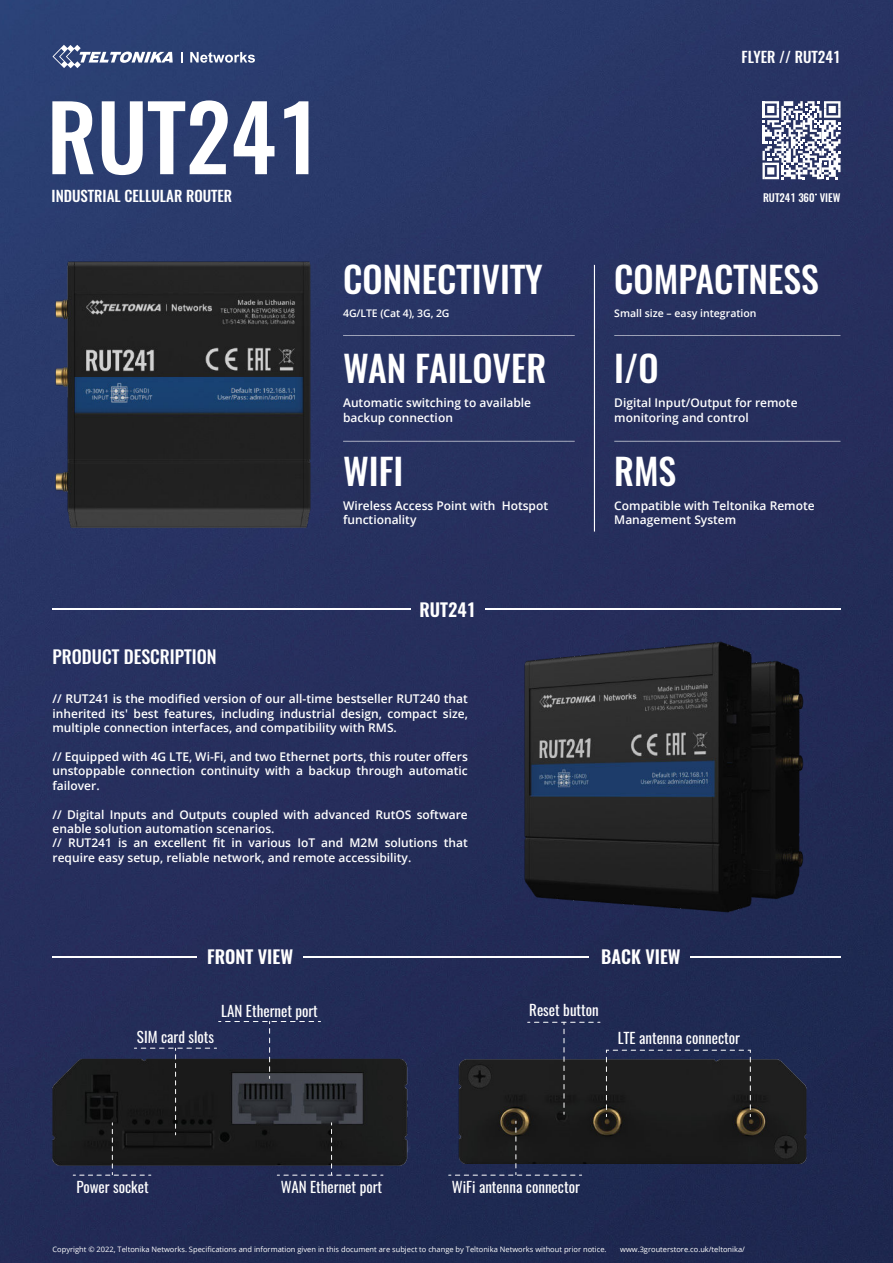
<style>
.page{position:relative;width:893px;height:1263px;background:#fff}
.page>*{position:absolute;margin:0;border:0;box-sizing:border-box;transform-origin:0 0}
.t1{font:500 90px "Oswald";color:#fff}
.t2{font:500 36px "Oswald";color:#fff}
.t3{font:600 18px "Oswald";color:#fff}
.t4{font:500 18px "Oswald";color:#fff}
.t5{font:15px "Oswald";color:#fff}
.t6{font:500 15px "Oswald";color:#fff}
.t7{font:600 12px/14.4px "Open Sans";color:#fff}
.t8{font:500 10.65px "Oswald";color:#fff}
.t9{font:600 10.5px "Open Sans";color:#fff}
.t10{font:7.5px "Open Sans";color:#fff}
</style>
<div class="page">
<img style="left:0;top:1px;width:892px;height:1262px">
<div style="left:32px;top:912px;width:400px;height:351px;background:#232b56"></div>
<hr style="left:53px;top:957px;width:144px;height:1px;background:#fff">
<hr style="left:303px;top:957px;width:285px;height:1px;background:#fff">
<hr style="left:53px;top:608px;width:358px;height:1px;background:#fff">
<svg style="left:52px;top:45px;width:121px;height:23px"></svg>
<svg style="left:181px;top:52px;width:2px;height:11px"></svg>
<svg style="left:190px;top:52px;width:65px;height:11px"></svg>
<hr style="left:594px;top:265px;width:1px;height:267px;background:#fff">
<hr style="left:343px;top:335px;width:232px;height:1px;background:#fff">
<hr style="left:343px;top:441px;width:232px;height:1px;background:#fff">
<hr style="left:614px;top:335px;width:226px;height:1px;background:#fff">
<hr style="left:614px;top:441px;width:226px;height:1px;background:#fff">
<img style="left:432px;top:1098px;width:400px;height:66px">
<svg style="left:73px;top:1021px;width:310px;height:155px;background:#212432"></svg>
<svg style="left:449px;top:1121px;width:133px;height:55px;background:#20222c"></svg>
<svg style="left:528px;top:1098px;width:72px;height:16px"></svg>
<svg style="left:606px;top:1098px;width:145px;height:19px;background:#22211f"></svg>
<img style="left:0;top:220px;width:383px;height:343px">
<img style="left:357px;top:493px;width:536px;height:605px">
<svg style="left:762px;top:101px;width:78px;height:78px"></svg>
<h1 class="t1" style="left:47px;top:90px;width:276px">RUT241</h1>
<p class="t6" style="left:52px;top:188px;width:182px">INDUSTRIAL CELLULAR ROUTER</p>
<p class="t6" style="left:741px;top:49px;width:100px">FLYER // RUT241</p>
<p class="t8" style="left:763px;top:192px;width:79px">RUT241 360 VIEW</p>
<h2 class="t2" style="left:343px;top:261px;width:201px">CONNECTIVITY</h2>
<h2 class="t2" style="left:614px;top:261px;width:206px">COMPACTNESS</h2>
<p class="t9" style="left:343px;top:309px;width:108px">4G/LTE (Cat 4), 3G, 2G</p>
<h2 class="t2" style="left:343px;top:349px;width:205px">WAN FAILOVER</h2>
<p class="t9" style="left:614px;top:309px;width:144px">Small size – easy integration</p>
<h2 class="t2" style="left:614px;top:349px;width:46px">I/O</h2>
<p class="t7" style="left:343px;top:397px;width:190px">Automatic switching to available backup connection</p>
<p class="t7" style="left:614px;top:397px;width:185px">Digital Input/Output for remote monitoring and control</p>
<h2 class="t2" style="left:343px;top:452px;width:62px">WIFI</h2>
<p class="t7" style="left:343px;top:500px;width:207px">Wireless Access Point with Hotspot functionality</p>
<h3 class="t3" style="left:419px;top:600px;width:58px">RUT241</h3>
<h2 class="t2" style="left:614px;top:452px;width:64px">RMS</h2>
<p class="t7" style="left:614px;top:500px;width:202px">Compatible with Teltonika Remote<br>Management System</p>
<h3 class="t4" style="left:53px;top:648px;width:166px">PRODUCT DESCRIPTION</h3>
<p class="t7" style="left:53px;top:692px;width:417px;text-align:justify">// RUT241 is the modified version of our all-time bestseller RUT240 that inherited its' best features, including industrial design, compact size, multiple connection interfaces, and compatibility with RMS.</p>
<p class="t7" style="left:53px;top:749px;width:417px;text-align:justify">// Equipped with 4G LTE, Wi-Fi, and two Ethernet ports, this router offers unstoppable connection continuity with a backup through automatic failover.</p>
<p class="t7" style="left:53px;top:808px;width:417px">// Digital Inputs and Outputs coupled with advanced RutOS software enable solution automation scenarios.<br>// RUT241 is an excellent fit in various IoT and M2M solutions that require easy setup, reliable network, and remote accessibility.</p>
<h3 class="t3" style="left:207px;top:947px;width:87px">FRONT VIEW</h3>
<h3 class="t3" style="left:601px;top:947px;width:81px">BACK VIEW</h3>
<p class="t5" style="left:221px;top:1004px;width:98px">LAN Ethernet port</p>
<p class="t5" style="left:529px;top:1004px;width:71px">Reset button</p>
<p class="t5" style="left:137px;top:1031px;width:79px">SIM card slots</p>
<p class="t5" style="left:618px;top:1032px;width:124px">LTE antenna connector</p>
<p class="t5" style="left:76px;top:1180px;width:74px">Power socket</p>
<p class="t5" style="left:281px;top:1180px;width:103px">WAN Ethernet port</p>
<p class="t5" style="left:452px;top:1180px;width:130px">WiFi antenna connector</p>
<p class="t10" style="left:53px;top:1244px;width:556px">Copyright © 2022, Teltonika Networks. Specifications and information given in this document are subject to change by Teltonika Networks without prior notice.</p>
<p class="t10" style="left:620px;top:1244px;width:126px">www.3grouterstore.co.uk/teltonika/</p>
</div>
